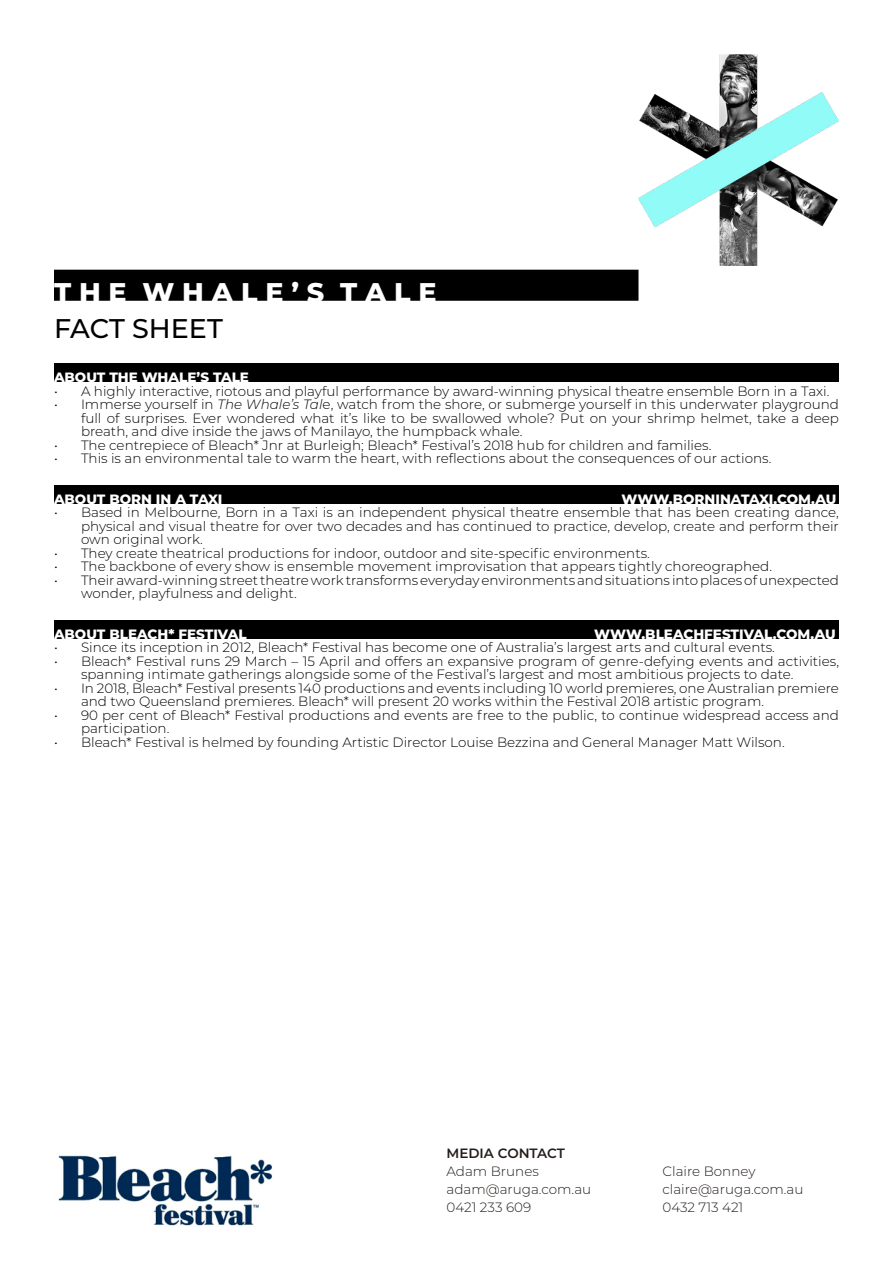
<style>
.page{position:relative;width:893px;height:1263px;background:#fff}
.page>*{position:absolute;margin:0;border:0;box-sizing:border-box;transform-origin:0 0}
.t1{font:800 27px "Montserrat";color:#fff}
.t2{font:500 27px "Montserrat";color:#000}
.t3{font:300 13.5px/13.5px "Montserrat";color:#000}
.t4{font:800 13.5px "Montserrat";color:#fff}
.t5{font:300 13.5px "Montserrat";color:#241e1b}
.t6{font:600 13.5px "Montserrat";color:#241e1b}
.s1{font-style:italic}
</style>
<div class="page">
<img style="left:638px;top:54px;width:201px;height:211px">
<div style="left:54px;top:620px;width:785px;height:19px;background:#000"></div>
<div style="left:54px;top:485px;width:785px;height:19px;background:#000"></div>
<div style="left:54px;top:363px;width:785px;height:19px;background:#000"></div>
<div style="left:55px;top:270px;width:583px;height:30px;background:#000"></div>
<div style="left:54px;top:270px;width:584px;height:31px;border:2px solid #000"></div>
<img style="left:58px;top:1155px;width:215px;height:71px">
<p class="t1" style="left:54px;top:272px;width:384px">T H E W H A L E ’ S T A L E</p>
<p class="t2" style="left:54px;top:309px;width:170px">FACT SHEET</p>
<p class="t4" style="left:54px;top:368px;width:197px">ABOUT THE WHALE’S TALE</p>
<p class="t3" style="left:54px;top:384px;width:777px">• A highly interactive, riotous and playful performance by award-winning physical theatre ensemble Born in a Taxi.</p>
<p class="t3" style="left:81px;top:397px;width:759px;text-align:justify;text-indent:-27px">• Immerse yourself in <span class="s1">The Whale’s Tal</span>e, watch from the shore, or submerge yourself in this underwater playground full of surprises. Ever wondered what it’s like to be swallowed whole? Put on your shrimp helmet, take a deep breath, and dive inside the jaws of Manilayo, the humpback whale.</p>
<p class="t3" style="left:54px;top:438px;width:659px">• The centrepiece of Bleach* Jnr at Burleigh; Bleach* Festival’s 2018 hub for children and families.</p>
<p class="t3" style="left:54px;top:451px;width:719px">• This is an environmental tale to warm the heart, with reflections about the consequences of our actions.</p>
<p class="t4" style="left:54px;top:489px;width:170px">ABOUT BORN IN A TAXI</p>
<p class="t4" style="left:621px;top:489px;width:216px">WWW.BORNINATAXI.COM.AU</p>
<p class="t3" style="left:81px;top:505px;width:759px;text-align:justify;text-indent:-27px">• Based in Melbourne, Born in a Taxi is an independent physical theatre ensemble that has been creating dance, physical and visual theatre for over two decades and has continued to practice, develop, create and perform their own original work.</p>
<p class="t3" style="left:54px;top:546px;width:597px">• They create theatrical productions for indoor, outdoor and site-specific environments.</p>
<p class="t3" style="left:54px;top:559px;width:719px">• The backbone of every show is ensemble movement improvisation that appears tightly choreographed.</p>
<p class="t3" style="left:81px;top:573px;width:759px;text-indent:-27px">• Their award-winning street theatre work transforms everyday environments and situations into places of unexpected wonder, playfulness and delight.</p>
<p class="t4" style="left:54px;top:624px;width:194px">ABOUT BLEACH* FESTIVAL</p>
<p class="t4" style="left:594px;top:624px;width:243px">WWW.BLEACHFESTIVAL.COM.AU</p>
<p class="t3" style="left:54px;top:640px;width:722px">• Since its inception in 2012, Bleach* Festival has become one of Australia’s largest arts and cultural events.</p>
<p class="t3" style="left:81px;top:654px;width:759px;text-indent:-27px">• Bleach* Festival runs 29 March – 15 April and offers an expansive program of genre-defying events and activities, spanning intimate gatherings alongside some of the Festival’s largest and most ambitious projects to date.</p>
<p class="t3" style="left:81px;top:681px;width:759px;text-indent:-27px">• In 2018, Bleach* Festival presents 140 productions and events including 10 world premieres, one Australian premiere and two Queensland premieres. Bleach* will present 20 works within the Festival 2018 artistic program.</p>
<p class="t3" style="left:81px;top:708px;width:759px;text-indent:-27px">• 90 per cent of Bleach* Festival productions and events are free to the public, to continue widespread access and participation.</p>
<p class="t3" style="left:54px;top:735px;width:732px">• Bleach* Festival is helmed by founding Artistic Director Louise Bezzina and General Manager Matt Wilson.</p>
<p class="t6" style="left:446px;top:1143px;width:120px">MEDIA CONTACT</p>
<p class="t5" style="left:446px;top:1162px;width:94px">Adam Brunes</p>
<p class="t5" style="left:662px;top:1162px;width:95px">Claire Bonney</p>
<p class="t5" style="left:446px;top:1180px;width:146px">adam@aruga.com.au</p>
<p class="t5" style="left:662px;top:1180px;width:143px">claire@aruga.com.au</p>
<p class="t5" style="left:446px;top:1198px;width:86px">0421 233 609</p>
<p class="t5" style="left:662px;top:1198px;width:82px">0432 713 421</p>
</div>
